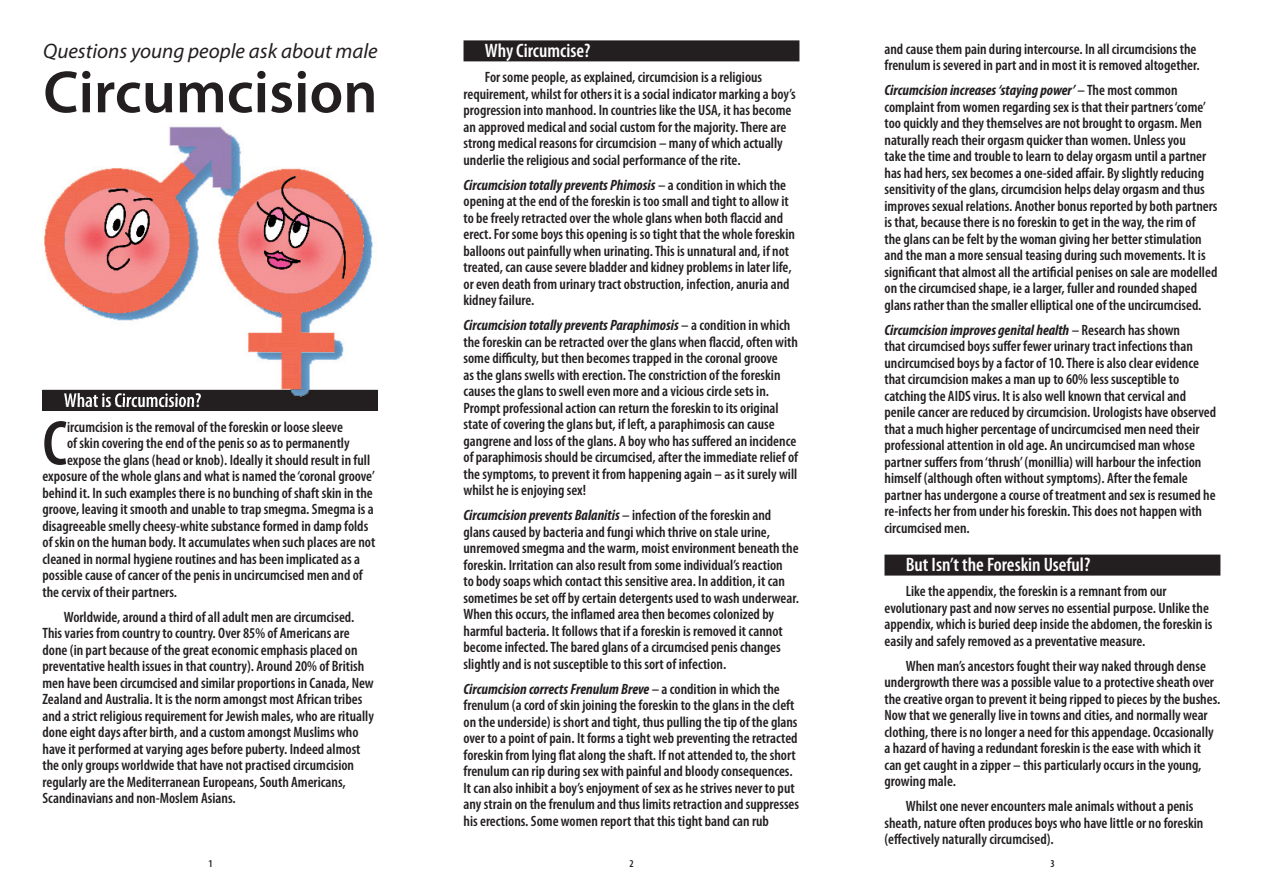
<style>
.page{position:relative;width:1263px;height:893px;background:#fff}
.page>*{position:absolute;margin:0;border:0;box-sizing:border-box;transform-origin:0 0}
.t1{font:600 condensed 63.9px "Myriad Pro";color:#231f20}
.t2{font:600 60px "Myriad Pro";color:#231f20}
.t3{font:italic 21px "Myriad Pro";color:#231f20}
.t4{font:600 condensed 19.5px "Myriad Pro";color:#fff}
.t5{font:600 condensed 15px/16.5px "Myriad Pro";color:#231f20}
.t6{font:600 condensed 10.5px "Myriad Pro";color:#231f20}
.s1{font-weight:700;font-style:italic}
</style>
<div class="page">
<div style="left:43px;top:390px;width:335px;height:21px;background:#231f20"></div>
<img style="left:43px;top:126px;width:335px;height:271px">
<img style="left:64px;top:393px;width:137px;height:9px">
<div style="left:463px;top:40px;width:336px;height:21px;background:#231f20"></div>
<div style="left:884px;top:555px;width:336px;height:21px;background:#231f20"></div>
<h3 class="t3" style="left:43px;top:40px;width:336px">Questions young people ask about male</h3>
<h2 class="t2" style="left:43px;top:59px;width:336px">Circumcision</h2>
<h3 class="t4" style="left:64px;top:389px;width:139px">What is Circumcision?</h3>
<h1 class="t1" style="left:43px;top:408px;width:26px">C</h1>
<p class="t5" style="left:67px;top:419px;width:277px">ircumcision is the removal of the foreskin or loose sleeve</p>
<p class="t5" style="left:67px;top:435px;width:284px">of skin covering the end of the penis so as to permanently</p>
<p class="t5" style="left:67px;top:452px;width:304px">expose the glans (head or knob). Ideally it should result in full</p>
<p class="t5" style="left:43px;top:468px;width:334px">exposure of the whole glans and what is named the ‘coronal groove’</p>
<p class="t5" style="left:43px;top:485px;width:332px">behind it. In such examples there is no bunching of shaft skin in the</p>
<p class="t5" style="left:43px;top:501px;width:333px">groove, leaving it smooth and unable to trap smegma. Smegma is a</p>
<p class="t5" style="left:43px;top:518px;width:327px">disagreeable smelly cheesy-white substance formed in damp folds</p>
<p class="t5" style="left:43px;top:534px;width:334px">of skin on the human body. It accumulates when such places are not</p>
<p class="t5" style="left:43px;top:551px;width:319px">cleaned in normal hygiene routines and has been implicated as a</p>
<p class="t5" style="left:43px;top:567px;width:322px">possible cause of cancer of the penis in uncircumcised men and of</p>
<p class="t5" style="left:43px;top:584px;width:136px">the cervix of their partners.</p>
<p class="t5" style="left:43px;top:609px;width:333px;text-indent:21px">Worldwide, around a third of all adult men are circumcised.<br>This varies from country to country. Over 85% of Americans are done (in part because of the great economic emphasis placed on preventative health issues in that country). Around 20% of British men have been circumcised and similar proportions in Canada, New Zealand and Australia. It is the norm amongst most African tribes and a strict religious requirement for Jewish males, who are ritually done eight days after birth, and a custom amongst Muslims who have it performed at varying ages before puberty. Indeed almost the only groups worldwide that have not practised circumcision regularly are the Mediterranean Europeans, South Americans, Scandinavians and non-Moslem Asians.</p>
<h3 class="t4" style="left:485px;top:40px;width:107px">Why Circumcise?</h3>
<p class="t5" style="left:463px;top:69px;width:334px;text-indent:21px">For some people, as explained, circumcision is a religious requirement, whilst for others it is a social indicator marking a boy’s progression into manhood. In countries like the USA, it has become an approved medical and social custom for the majority. There are strong medical reasons for circumcision – many of which actually underlie the religious and social performance of the rite.</p>
<p class="t5" style="left:463px;top:177px;width:333px"><span class="s1">Circumcision totally prevents Phimosis</span> – a condition in which the opening at the end of the foreskin is too small and tight to allow it to be freely retracted over the whole glans when both flaccid and erect. For some boys this opening is so tight that the whole foreskin balloons out painfully when urinating. This is unnatural and, if not treated, can cause severe bladder and kidney problems in later life, or even death from urinary tract obstruction, infection, anuria and kidney failure.</p>
<p class="t5" style="left:463px;top:317px;width:336px"><span class="s1">Circumcision totally prevents Paraphimosis</span> – a condition in which the foreskin can be retracted over the glans when flaccid, often with some difficulty, but then becomes trapped in the coronal groove<br>as the glans swells with erection. The constriction of the foreskin causes the glans to swell even more and a vicious circle sets in.<br>Prompt professional action can return the foreskin to its original state of covering the glans but, if left, a paraphimosis can cause gangrene and loss of the glans. A boy who has suffered an incidence of paraphimosis should be circumcised, after the immediate relief of the symptoms, to prevent it from happening again – as it surely will whilst he is enjoying sex!</p>
<p class="t5" style="left:463px;top:507px;width:337px"><span class="s1">Circumcision prevents Balanitis</span> – infection of the foreskin and glans caused by bacteria and fungi which thrive on stale urine, unremoved smegma and the warm, moist environment beneath the foreskin. Irritation can also result from some individual’s reaction<br>to body soaps which contact this sensitive area. In addition, it can sometimes be set off by certain detergents used to wash underwear.<br>When this occurs, the inflamed area then becomes colonized by harmful bacteria. It follows that if a foreskin is removed it cannot become infected. The bared glans of a circumcised penis changes slightly and is not susceptible to this sort of infection.</p>
<p class="t5" style="left:463px;top:681px;width:337px"><span class="s1">Circumcision corrects Frenulum Breve</span> – a condition in which the frenulum (a cord of skin joining the foreskin to the glans in the cleft on the underside) is short and tight, thus pulling the tip of the glans over to a point of pain. It forms a tight web preventing the retracted foreskin from lying flat along the shaft. If not attended to, the short frenulum can rip during sex with painful and bloody consequences.<br>It can also inhibit a boy’s enjoyment of sex as he strives never to put any strain on the frenulum and thus limits retraction and suppresses his erections. Some women report that this tight band can rub</p>
<p class="t5" style="left:884px;top:41px;width:317px">and cause them pain during intercourse. In all circumcisions the frenulum is severed in part and in most it is removed altogether.</p>
<p class="t5" style="left:884px;top:82px;width:334px"><span class="s1">Circumcision increases ‘staying power’</span> – The most common complaint from women regarding sex is that their partners ‘come’ too quickly and they themselves are not brought to orgasm. Men naturally reach their orgasm quicker than women. Unless you<br>take the time and trouble to learn to delay orgasm until a partner has had hers, sex becomes a one-sided affair. By slightly reducing sensitivity of the glans, circumcision helps delay orgasm and thus improves sexual relations. Another bonus reported by both partners is that, because there is no foreskin to get in the way, the rim of<br>the glans can be felt by the woman giving her better stimulation and the man a more sensual teasing during such movements. It is significant that almost all the artificial penises on sale are modelled on the circumcised shape, ie a larger, fuller and rounded shaped glans rather than the smaller elliptical one of the uncircumcised.</p>
<p class="t5" style="left:884px;top:322px;width:333px"><span class="s1">Circumcision improves genital health</span> – Research has shown<br>that circumcised boys suffer fewer urinary tract infections than uncircumcised boys by a factor of 1O. There is also clear evidence that circumcision makes a man up to 60% less susceptible to catching the AIDS virus. It is also well known that cervical and penile cancer are reduced by circumcision. Urologists have observed that a much higher percentage of uncircumcised men need their professional attention in old age. An uncircumcised man whose partner suffers from ‘thrush’ (monillia) will harbour the infection himself (although often without symptoms). After the female partner has undergone a course of treatment and sex is resumed he re-infects her from under his foreskin. This does not happen with circumcised men.</p>
<h3 class="t4" style="left:906px;top:554px;width:186px">But Isn’t the Foreskin Useful?</h3>
<p class="t5" style="left:884px;top:583px;width:329px;text-indent:21px">Like the appendix, the foreskin is a remnant from our evolutionary past and now serves no essential purpose. Unlike the appendix, which is buried deep inside the abdomen, the foreskin is easily and safely removed as a preventative measure.</p>
<p class="t5" style="left:884px;top:658px;width:337px;text-indent:21px">When man’s ancestors fought their way naked through dense undergrowth there was a possible value to a protective sheath over the creative organ to prevent it being ripped to pieces by the bushes.<br>Now that we generally live in towns and cities, and normally wear clothing, there is no longer a need for this appendage. Occasionally a hazard of having a redundant foreskin is the ease with which it can get caught in a zipper – this particularly occurs in the young, growing male.</p>
<p class="t5" style="left:884px;top:798px;width:320px;text-indent:21px">Whilst one never encounters male animals without a penis sheath, nature often produces boys who have little or no foreskin (effectively naturally circumcised).</p>
<p class="t6" style="left:208px;top:858px;width:6px">1</p>
<p class="t6" style="left:629px;top:858px;width:6px">2</p>
<p class="t6" style="left:1050px;top:858px;width:6px">3</p>
</div>
